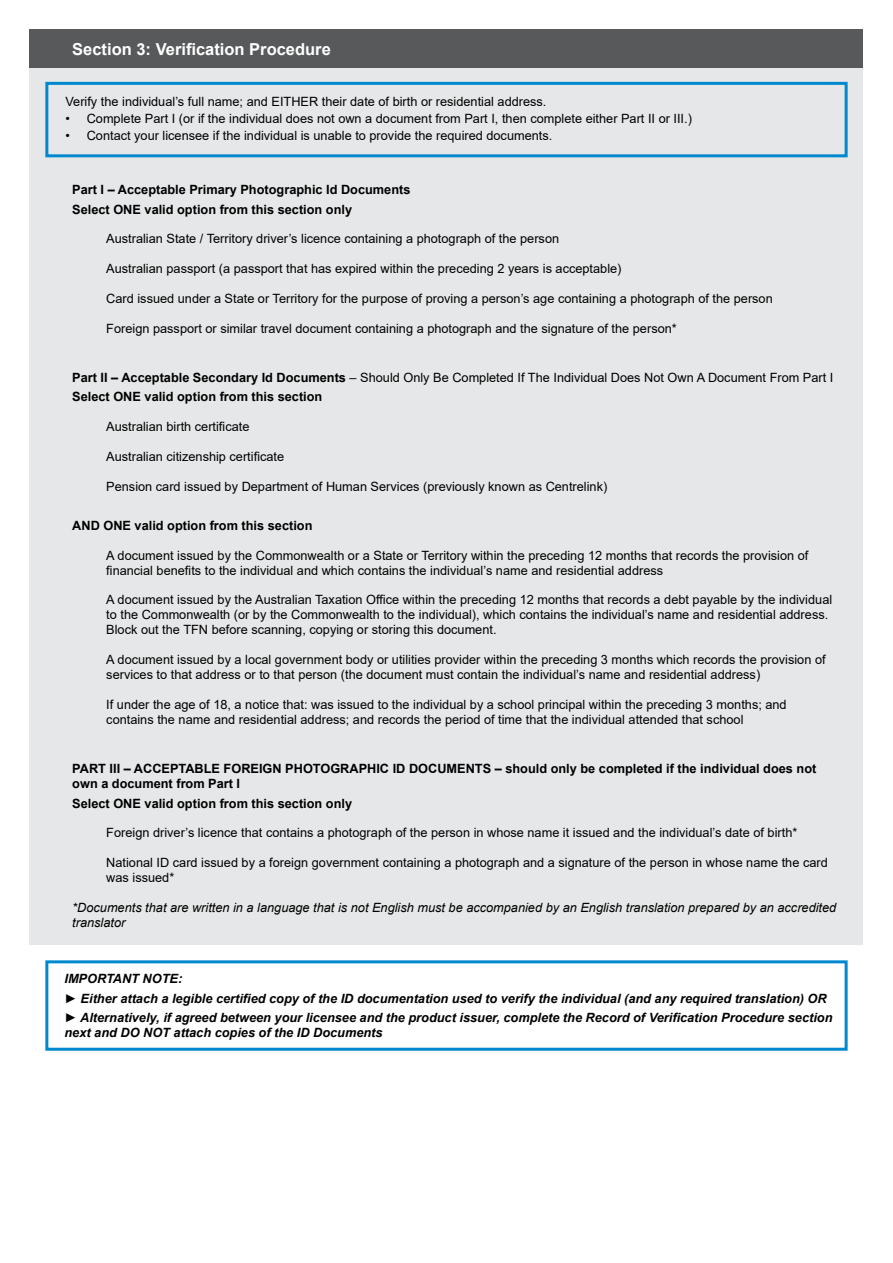
<style>
.page{position:relative;width:893px;height:1263px;background:#fff}
.page>*{position:absolute;margin:0;border:0;box-sizing:border-box;transform-origin:0 0}
.Heading_2_Reverse{font:700 16.5px "Arial";color:#fff}
.Field{font:12.75px/15px "Arial";color:#000}
.t1{font:700 12.75px/15px "Arial";color:#000}
.t2{font:italic 700 12.75px/15px "Arial";color:#000}
.Field-2{font:italic 12.75px/15px "Arial";color:#000}
.s1{font-weight:700}
</style>
<div class="page">
<div style="left:30px;top:68px;width:833px;height:877px;background:#e6e7e8"></div>
<div style="left:30px;top:30px;width:833px;height:38px;background:#58595b"></div>
<div style="left:45px;top:82px;width:803px;height:75px;border:3px solid #0089cf"></div>
<div style="left:45px;top:960px;width:803px;height:91px;border:3px solid #0089cf"></div>
<p class="Heading_2_Reverse" style="left:72px;top:37px;width:260px">Section 3: Verification Procedure</p>
<p class="Field" style="left:65px;top:94px;width:482px">Verify the individual’s full name; and EITHER their date of birth or residential address.</p>
<p class="Field" style="left:65px;top:111px;width:628px">• Complete Part I (or if the individual does not own a document from Part I, then complete either Part II or III.)</p>
<p class="Field" style="left:65px;top:128px;width:488px">• Contact your licensee if the individual is unable to provide the required documents.</p>
<p class="t1" style="left:72px;top:182px;width:340px">Part I – Acceptable Primary Photographic Id Documents</p>
<p class="t1" style="left:72px;top:202px;width:281px">Select ONE valid option from this section only</p>
<p class="Field" style="left:106px;top:231px;width:454px">Australian State / Territory driver’s licence containing a photograph of the person</p>
<p class="Field" style="left:106px;top:261px;width:517px">Australian passport (a passport that has expired within the preceding 2 years is acceptable)</p>
<p class="Field" style="left:106px;top:291px;width:668px">Card issued under a State or Territory for the purpose of proving a person’s age containing a photograph of the person</p>
<p class="Field" style="left:106px;top:321px;width:572px">Foreign passport or similar travel document containing a photograph and the signature of the person*</p>
<p class="Field" style="left:72px;top:370px;width:763px"><span class="s1">Part II – Acceptable Secondary Id Documents</span> – Should Only Be Completed If The Individual Does Not Own A Document From Part I</p>
<p class="t1" style="left:72px;top:390px;width:252px">Select ONE valid option from this section</p>
<p class="Field" style="left:106px;top:419px;width:145px">Australian birth certificate</p>
<p class="Field" style="left:106px;top:449px;width:179px">Australian citizenship certificate</p>
<p class="Field" style="left:106px;top:479px;width:502px">Pension card issued by Department of Human Services (previously known as Centrelink)</p>
<p class="t1" style="left:72px;top:518px;width:242px">AND ONE valid option from this section</p>
<p class="Field" style="left:106px;top:547px;width:704px">A document issued by the Commonwealth or a State or Territory within the preceding 12 months that records the provision of financial benefits to the individual and which contains the individual’s name and residential address</p>
<p class="Field" style="left:106px;top:592px;width:727px">A document issued by the Australian Taxation Office within the preceding 12 months that records a debt payable by the individual to the Commonwealth (or by the Commonwealth to the individual), which contains the individual’s name and residential address.<br>Block out the TFN before scanning, copying or storing this document.</p>
<p class="Field" style="left:106px;top:652px;width:721px">A document issued by a local government body or utilities provider within the preceding 3 months which records the provision of services to that address or to that person (the document must contain the individual’s name and residential address)</p>
<p class="Field" style="left:106px;top:697px;width:682px">If under the age of 18, a notice that: was issued to the individual by a school principal within the preceding 3 months; and contains the name and residential address; and records the period of time that the individual attended that school</p>
<p class="t1" style="left:72px;top:761px;width:746px">PART III – ACCEPTABLE FOREIGN PHOTOGRAPHIC ID DOCUMENTS – should only be completed if the individual does not own a document from Part I</p>
<p class="t1" style="left:72px;top:796px;width:281px">Select ONE valid option from this section only</p>
<p class="Field" style="left:106px;top:825px;width:693px">Foreign driver’s licence that contains a photograph of the person in whose name it issued and the individual’s date of birth*</p>
<p class="Field" style="left:106px;top:855px;width:723px">National ID card issued by a foreign government containing a photograph and a signature of the person in whose name the card was issued*</p>
<p class="Field-2" style="left:72px;top:900px;width:765px">*Documents that are written in a language that is not English must be accompanied by an English translation prepared by an accredited translator</p>
<p class="t2" style="left:64px;top:972px;width:119px">IMPORTANT NOTE:</p>
<p class="t2" style="left:64px;top:991px;width:764px">► Either attach a legible certified copy of the ID documentation used to verify the individual (and any required translation) OR</p>
<p class="t2" style="left:64px;top:1010px;width:769px">► Alternatively, if agreed between your licensee and the product issuer, complete the Record of Verification Procedure section next and DO NOT attach copies of the ID Documents</p>
</div>
